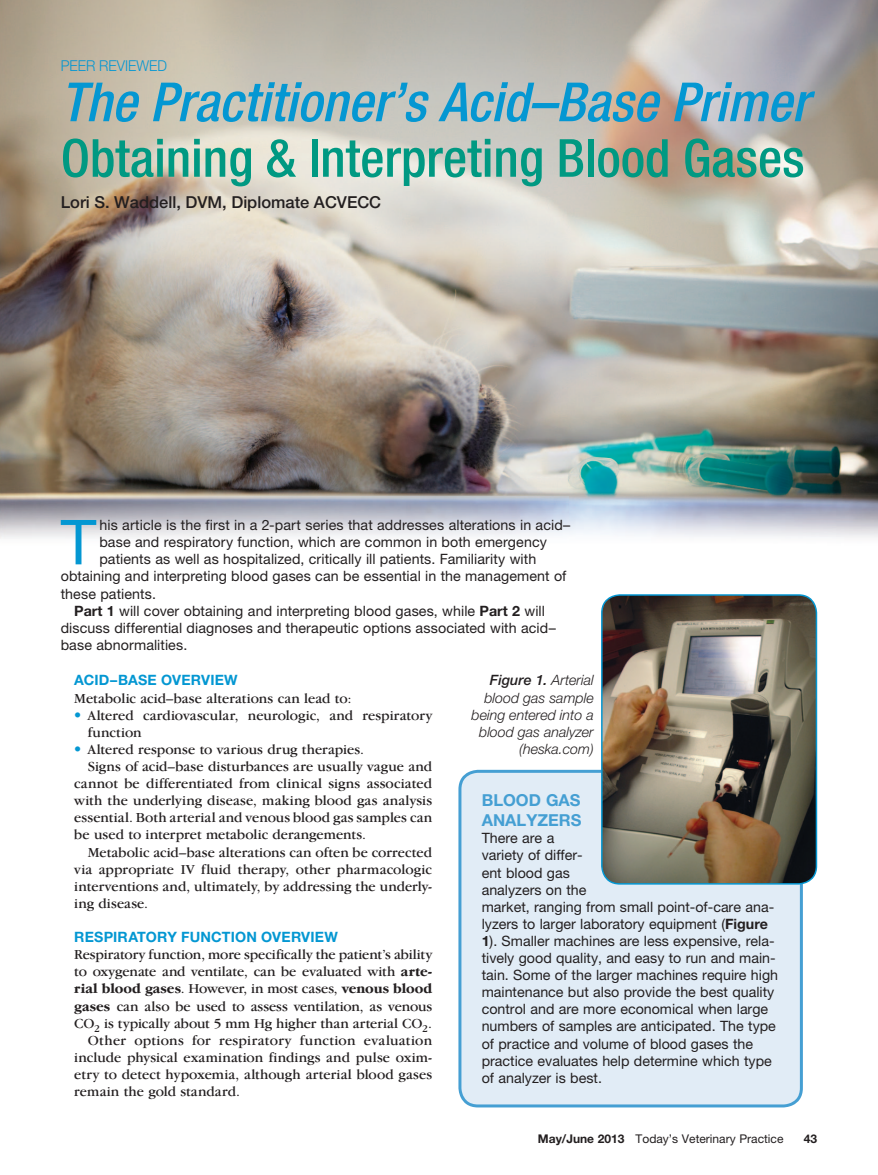
<style>
.page{position:relative;width:878px;height:1175px;background:#fff}
.page>*{position:absolute;margin:0;border:0;box-sizing:border-box;transform-origin:0 0}
.t1{font:62.1px "Helvetica Neue LT Std";color:#0497d2}
.t2{font:italic 500 condensed 54px "Helvetica Neue LT Std";color:#0497d2}
.t3{font:500 condensed 52.5px "Helvetica Neue LT Std";color:#009982}
.t4{font:500 16.5px "Helvetica Neue LT Std";color:#231f20}
.t5{font:700 16.5px/19.8px "Helvetica Neue LT Std";color:#459fd3}
.t6{font:300 15px "Helvetica Neue LT Std";color:#0497d2;scale:.93 1}
.t7{font:14.25px/17.1px "Garamond IT Cby BT";letter-spacing:.005em;color:#231f20}
.t8{font:14.25px/17.1px "Helvetica Neue LT Std";color:#231f20}
.t9{font:italic 300 14.25px/17.1px "Helvetica Neue LT Std";color:#231f20;text-align:right}
.t10{font:700 14.25px "Garamond IT Cby BT";color:#231f20}
.t11{font:700 14.25px "Helvetica Neue LT Std";letter-spacing:.015em;color:#0497d2}
.t12{font:12px "Helvetica Neue LT Std";color:#231f20}
.t13{font:700 12px "Helvetica Neue LT Std";color:#231f20}
.s1{font-weight:700}
.s2{font-family:"Helvetica Neue LT Std";font-weight:700;color:#0497d2}
.s3{font-weight:400}
.s4{font-weight:500}
</style>
<div class="page">
<img style="left:0;top:0;width:878px;height:539px">
<img style="left:177px;top:46px;width:639px;height:15px">
<div style="left:458px;top:769px;width:344px;height:338px;background:#e1ecf6"></div>
<img style="left:601px;top:594px;width:216px;height:290px">
<p class="t6" style="left:61px;top:57px;width:116px">PEER REVIEWED</p>
<h2 class="t2" style="left:61px;top:70px;width:749px">The Practitioner’s Acid–Base Primer</h2>
<h3 class="t3" style="left:61px;top:127px;width:745px">Obtaining &amp; Interpreting Blood Gases</h3>
<p class="t4" style="left:61px;top:192px;width:322px">Lori S. Waddell, DVM, Diplomate ACVECC</p>
<h1 class="t1" style="left:61px;top:505px;width:37px">T</h1>
<p class="t8" style="left:99px;top:516px;width:472px">his article is the first in a 2-part series that addresses alterations in acid–</p>
<p class="t8" style="left:99px;top:533px;width:449px">base and respiratory function, which are common in both emergency</p>
<p class="t8" style="left:99px;top:550px;width:438px">patients as well as hospitalized, critically ill patients. Familiarity with</p>
<p class="t8" style="left:61px;top:567px;width:507px">obtaining and interpreting blood gases can be essential in the management of</p>
<p class="t8" style="left:61px;top:585px;width:97px">these patients.</p>
<p class="t8" style="left:74px;top:602px;width:472px"><span class="s1">PART 1</span> will cover obtaining and interpreting blood gases, while <span class="s1">PART 2</span> will</p>
<p class="t8" style="left:61px;top:619px;width:496px">discuss differential diagnoses and therapeutic options associated with acid–</p>
<p class="t8" style="left:61px;top:636px;width:128px">base abnormalities.</p>
<p class="t11" style="left:74px;top:671px;width:165px">ACID–BASE OVERVIEW</p>
<p class="t7" style="left:74px;top:689px;width:279px">Metabolic acid–base alterations can lead to:</p>
<p class="t7" style="left:88px;top:706px;width:346px;text-indent:-13px"><span class="s2">•</span> Altered cardiovascular, neurologic, and respiratory function</p>
<p class="t7" style="left:74px;top:740px;width:291px"><span class="s2">•</span> Altered response to various drug therapies.</p>
<p class="t7" style="left:88px;top:757px;width:346px">Signs of acid–base disturbances are usually vague and</p>
<p class="t7" style="left:74px;top:774px;width:359px">cannot be differentiated from clinical signs associated</p>
<p class="t7" style="left:74px;top:791px;width:359px">with the underlying disease, making blood gas analysis</p>
<p class="t7" style="left:74px;top:809px;width:359px">essential. Both arterial and venous blood gas samples can</p>
<p class="t7" style="left:74px;top:826px;width:293px">be used to interpret metabolic derangements.</p>
<p class="t7" style="left:88px;top:843px;width:346px">Metabolic acid–base alterations can often be corrected</p>
<p class="t7" style="left:74px;top:860px;width:359px">via appropriate IV fluid therapy, other pharmacologic</p>
<p class="t7" style="left:74px;top:877px;width:359px">interventions and, ultimately, by addressing the underly-</p>
<p class="t7" style="left:74px;top:894px;width:75px">ing disease.</p>
<p class="t11" style="left:74px;top:928px;width:265px">RESPIRATORY FUNCTION OVERVIEW</p>
<p class="t7" style="left:74px;top:945px;width:359px">Respiratory function, more specifically the patient’s ability</p>
<p class="t7" style="left:74px;top:962px;width:359px">to oxygenate and ventilate, can be evaluated with <span class="s1">arte-</span></p>
<p class="t10" style="left:74px;top:980px;width:359px">rial blood gases<span class="s3">. However, in most cases,</span> venous blood</p>
<p class="t7" style="left:74px;top:997px;width:359px"><span class="s1">gases</span> can also be used to assess ventilation, as venous</p>
<p class="t7" style="left:74px;top:1014px;width:359px">CO<sub>2</sub> is typically about 5 mm Hg higher than arterial CO<sub>2</sub>.</p>
<p class="t7" style="left:88px;top:1031px;width:346px">Other options for respiratory function evaluation</p>
<p class="t7" style="left:74px;top:1048px;width:359px">include physical examination findings and pulse oxim-</p>
<p class="t7" style="left:74px;top:1065px;width:359px">etry to detect hypoxemia, although arterial blood gases</p>
<p class="t7" style="left:74px;top:1082px;width:167px">remain the gold standard.</p>
<p class="t9" style="left:471px;top:671px;width:124px"><span class="s4">Figure 1.</span> Arterial blood gas sample being entered into a blood gas analyzer (heska.com)</p>
<p class="t5" style="left:481px;top:790px;width:101px">BLOOD GAS<br>ANALYZERS</p>
<p class="t8" style="left:481px;top:829px;width:298px">There are a<br>variety of differ-<br>ent blood gas<br>analyzers on the<br>market, ranging from small point-of-care ana&shy;lyzers to larger laboratory equipment (<span class="s1">FIGURE 1</span>). smaller machines are less expensive, rela&shy;tively good quality, and easy to run and main&shy;tain. some of the larger machines require high maintenance but also provide the best quality control and are more economical when large numbers of samples are anticipated. The type of practice and volume of blood gases the practice evaluates help determine which type of analyzer is best.</p>
<p class="t12" style="left:538px;top:1131px;width:247px"><span class="s1">MAY/JUNE 2013</span> Today’s Veterinary Practice</p>
<p class="t13" style="left:803px;top:1131px;width:15px">43</p>
</div>
